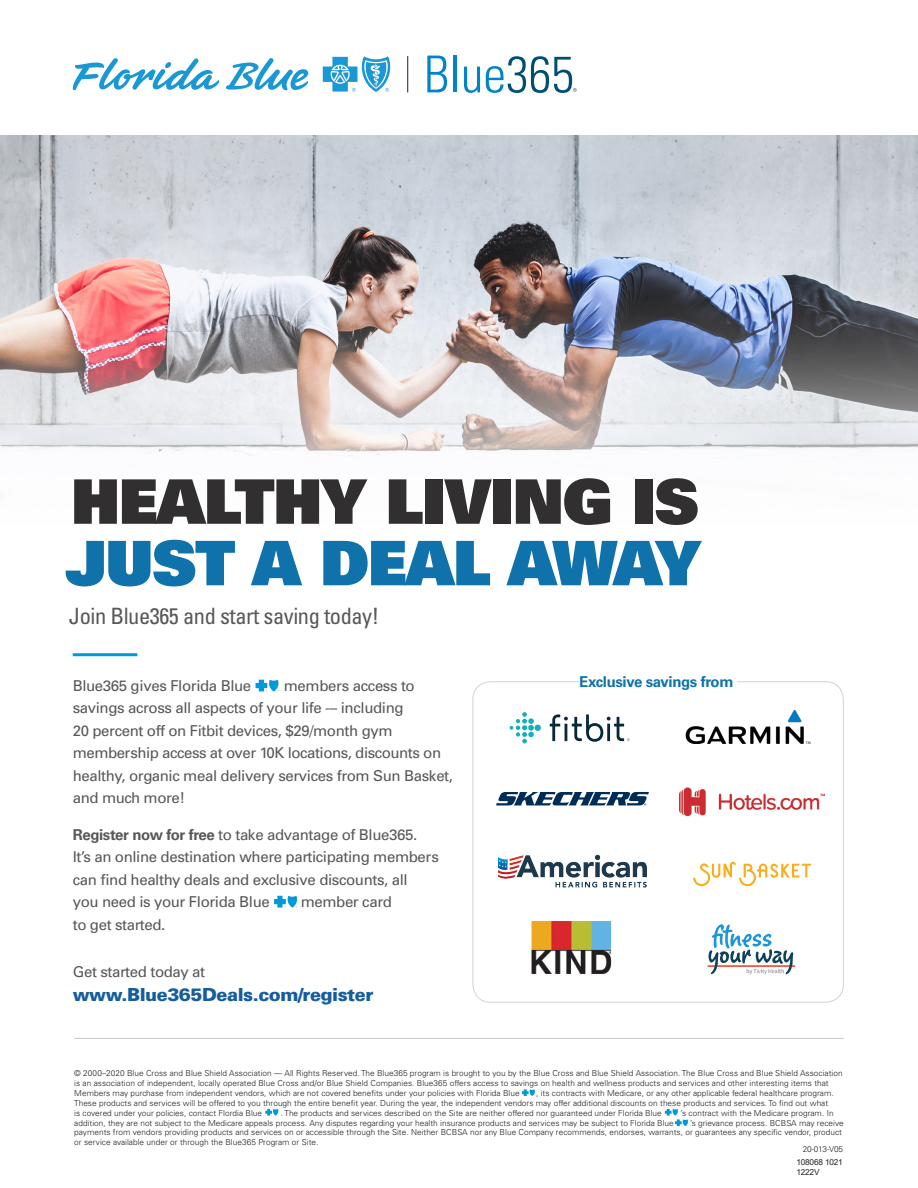
<style>
.page{position:relative;width:918px;height:1188px;background:#fff}
.page>*{position:absolute;margin:0;border:0;box-sizing:border-box;transform-origin:0 0}
.t1{font:900 61.5px/61.5px "Univers";letter-spacing:-.02em;color:#312f30}
.t2{font:condensed 22.5px "Univers";letter-spacing:-.02em;color:#57585a}
.t3{font:900 18px "Univers";letter-spacing:-.025em;color:#175d9e}
.t4{font:15px/22.5px "Univers";letter-spacing:-.025em;color:#57585a}
.t5{font:700 15px "Univers";letter-spacing:-.025em;color:#1072aa}
.t6{font:300 8.25px/9.9px "Univers";letter-spacing:.005em;color:#231f20}
.t7{font:8.25px "Arial";letter-spacing:-.02em;color:#231f20}
.s1{color:#1072aa}
.s2{font-weight:700}
.s3{font-family:"Arial";font-weight:400}
</style>
<div class="page">
<hr style="left:407px;top:56px;width:1px;height:36px;background:#231f20">
<svg style="left:427px;top:56px;width:20px;height:36px"></svg>
<hr style="left:454px;top:56px;width:3px;height:36px;background:#0083ca">
<svg style="left:464px;top:67px;width:16px;height:26px"></svg>
<svg style="left:486px;top:56px;width:91px;height:37px"></svg>
<svg style="left:323px;top:56px;width:68px;height:36px"></svg>
<svg style="left:73px;top:58px;width:147px;height:33px"></svg>
<svg style="left:226px;top:58px;width:83px;height:32px"></svg>
<img style="left:0;top:135px;width:918px;height:11px">
<img style="left:0;top:146px;width:918px;height:310px">
<hr style="left:73px;top:653px;width:64px;height:3px;background:#009ad9">
<hr style="left:74px;top:1038px;width:770px;height:1px;background:#c7c8ca">
<svg style="left:510px;top:712px;width:31px;height:31px"></svg>
<svg style="left:550px;top:714px;width:80px;height:28px"></svg>
<img style="left:686px;top:710px;width:125px;height:34px">
<svg style="left:496px;top:792px;width:153px;height:13px"></svg>
<img style="left:498px;top:854px;width:149px;height:34px">
<svg style="left:693px;top:862px;width:118px;height:24px"></svg>
<img style="left:531px;top:921px;width:81px;height:53px">
<img style="left:680px;top:787px;width:145px;height:30px">
<svg style="left:708px;top:924px;width:87px;height:50px"></svg>
<svg style="left:256px;top:680px;width:23px;height:11px"></svg>
<svg style="left:274px;top:896px;width:23px;height:12px"></svg>
<svg style="left:522px;top:1089px;width:13px;height:7px"></svg>
<svg style="left:265px;top:1109px;width:14px;height:7px"></svg>
<svg style="left:665px;top:1109px;width:23px;height:18px"></svg>
<p class="t1" style="left:66px;top:469px;width:637px">HEALTHY LIVING IS<br><span class="s1">JUST A DEAL AWAY</span></p>
<p class="t2" style="left:69px;top:602px;width:312px">Join Blue365 and start saving today!</p>
<p class="t4" style="left:73px;top:674px;width:382px;text-indent:211px">members access to savings across all aspects of your life -– including<br>20 percent off on Fitbit devices, $29/month gym membership access at over 10K locations, discounts on healthy, organic meal delivery services from Sun Basket, and much more!</p>
<p class="t4" style="left:73px;top:823px;width:368px"><span class="s2">Register now for free</span> to take advantage of Blue365.<br>It’s an online destination where participating members can find healthy deals and exclusive discounts, all<br>you need is your Florida Blue</p>
<p class="t4" style="left:73px;top:674px;width:180px">Blue365 gives Florida Blue</p>
<p class="t4" style="left:301px;top:890px;width:93px">member card</p>
<p class="t4" style="left:73px;top:913px;width:94px">to get started.</p>
<p class="t4" style="left:73px;top:961px;width:134px">Get started today at</p>
<p class="t3" style="left:73px;top:984px;width:302px">www.Blue365Deals.com/register</p>
<p class="t5" style="left:579px;top:673px;width:156px">Exclusive savings from</p>
<p class="t6" style="left:74px;top:1068px;width:770px">© 2000–2020 Blue Cross and Blue Shield Association — All Rights Reserved. The Blue365 program is brought to you by the Blue Cross and Blue Shield Association. The Blue Cross and Blue Shield Association is an association of independent, locally operated Blue Cross and/or Blue Shield Companies. Blue365 offers access to savings on health and wellness products and services and other interesting items that<br>Members may purchase from independent vendors, which are not covered benefits under your policies with Florida Blue</p>
<p class="t6" style="left:74px;top:1088px;width:761px;text-indent:462px">, its contracts with Medicare, or any other applicable federal healthcare program.<br>These products and services will be offered to you through the entire benefit year. During the year, the independent vendors may offer additional discounts on these products and services. To find out what is covered under your policies, contact Flordia Blue</p>
<p class="t6" style="left:281px;top:1108px;width:382px">. The products and services described on the Site are neither offered nor guaranteed under Florida Blue</p>
<p class="t6" style="left:681px;top:1108px;width:155px">’s contract with the Medicare program. In</p>
<p class="t6" style="left:74px;top:1118px;width:601px">addition, they are not subject to the Medicare appeals process. Any disputes regarding your health insurance products and services may be subject to Florida Blue</p>
<p class="t6" style="left:74px;top:1118px;width:771px;text-indent:616px">’s grievance process. BCBSA may receive payments from vendors providing products and services on or accessible through the Site. Neither BCBSA nor any Blue Company recommends, endorses, warrants, or guarantees any specific vendor, product or service available under or through the Blue365 Program or Site.</p>
<p class="t6" style="left:796px;top:1143px;width:48px;line-height:12.9px;text-align:right">20-013-V05<br><span class="s3">108068 1021</span></p>
<p class="t7" style="left:796px;top:1166px;width:25px">1222V</p>
</div>
